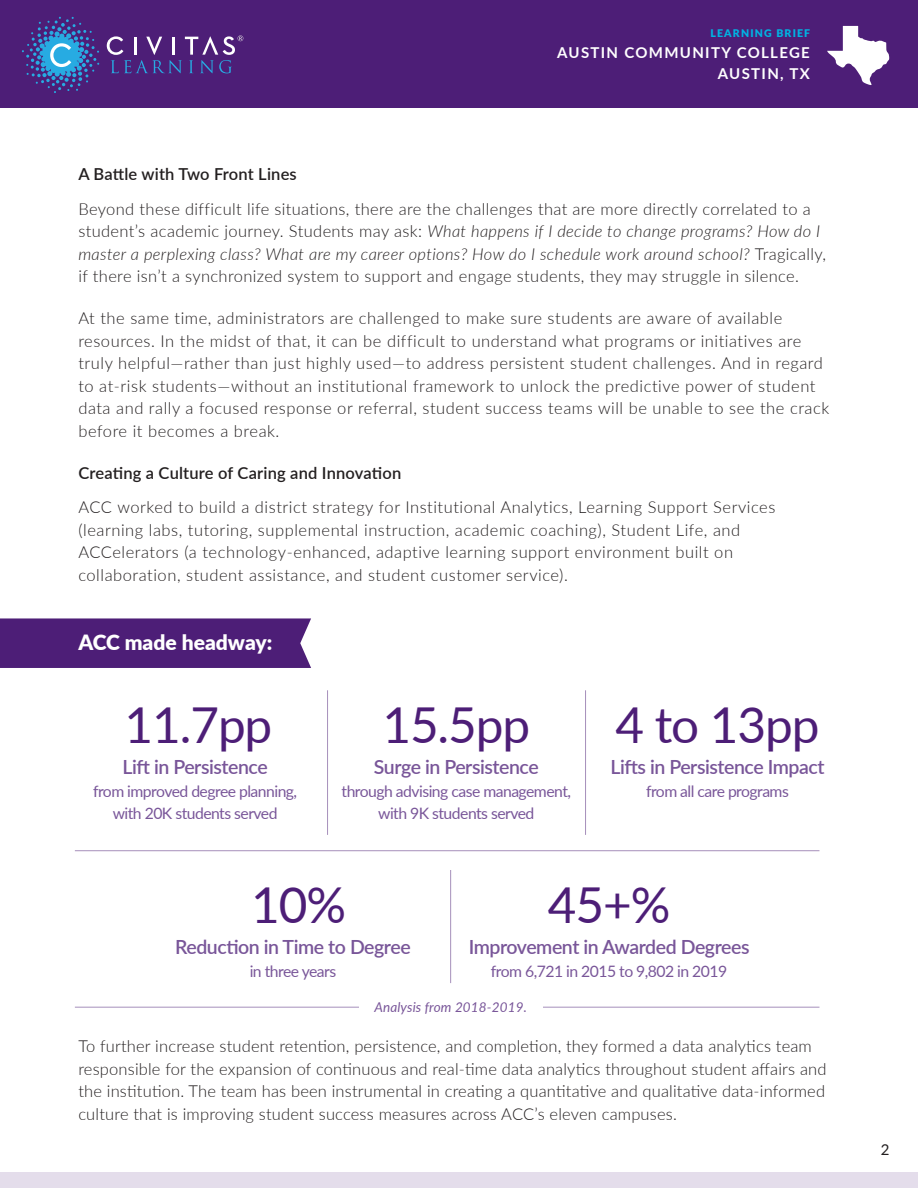
<style>
.page{position:relative;width:918px;height:1188px;background:#fff}
.page>*{position:absolute;margin:0;border:0;box-sizing:border-box;transform-origin:0 0}
.t1{font:49.5px "Lato";letter-spacing:-.02em;color:#4d1e77}
.t2{font:900 21px "Lato";color:#fff}
.t3{font:600 19.5px "Lato";letter-spacing:-.02em;color:#795699}
.page_1_-_paragraph{font:300 16.5px/22.5px "Lato";letter-spacing:.03em;color:#231f20}
.page_1_-_paragraph-2{font:300 16.5px/22.5px "Lato";letter-spacing:.01em;color:#231f20}
.page_2_-_subheads{font:600 16.5px "Lato";letter-spacing:.01em;color:#231f20}
.t4{font:15.75px/22.5px "Lato";letter-spacing:-.035em;color:#795699;text-align:center}
.t5{font:700 15px/21px "Lato";letter-spacing:.09em;color:#fff;text-align:right}
.t6{font:15px "Lato";color:#231f20}
.t7{font:italic 13.5px "Lato";letter-spacing:.01em;color:#795699}
.t8{font:900 10.5px "Lato";letter-spacing:.11em;color:#00b4e3}
.s1{font-style:italic}
</style>
<div class="page">
<div style="left:0;top:0;width:918px;height:108px;background:#4d1e77"></div>
<svg style="left:22px;top:17px;width:77px;height:76px"></svg>
<svg style="left:107px;top:35px;width:136px;height:38px"></svg>
<div style="left:0;top:618px;width:311px;height:50px;background:#4d1e77"></div>
<hr style="left:327px;top:690px;width:1px;height:145px;background:#a68fbb">
<hr style="left:450px;top:870px;width:1px;height:113px;background:#a68fbb">
<hr style="left:585px;top:690px;width:1px;height:145px;background:#a68fbb">
<svg style="left:827px;top:26px;width:62px;height:59px"></svg>
<hr style="left:75px;top:850px;width:744px;height:1px;background:#a68fbb">
<hr style="left:75px;top:1007px;width:744px;height:1px;background:#a68fbb">
<div style="left:0;top:1172px;width:918px;height:16px;background:#e4ddeb"></div>
<div style="left:359px;top:995px;width:183px;height:24px;background:#fff"></div>
<p class="t8" style="left:710px;top:25px;width:101px">LEARNING BRIEF</p>
<p class="t5" style="left:557px;top:42px;width:254px">AUSTIN COMMUNITY COLLEGE<br>AUSTIN, TX</p>
<p class="page_2_-_subheads" style="left:78px;top:162px;width:220px">A Battle with Two Front Lines</p>
<p class="page_1_-_paragraph" style="left:78px;top:197px;width:749px">Beyond these difficult life situations, there are the challenges that are more directly correlated to a student’s academic journey. Students may ask: <span class="s1">What happens if I decide to change programs? How do I master a perplexing class? What are my career options? How do I schedule work around school?</span> Tragically, if there isn’t a synchronized system to support and engage students, they may struggle in silence.</p>
<p class="page_1_-_paragraph" style="left:78px;top:307px;width:752px">At the same time, administrators are challenged to make sure students are aware of available resources. In the midst of that, it can be difficult to understand what programs or initiatives are truly helpful—rather than just highly used—to address persistent student challenges. And in regard to at-risk students—without an institutional framework to unlock the predictive power of student data and rally a focused response or referral, student success teams will be unable to see the crack before it becomes a break.</p>
<p class="page_2_-_subheads" style="left:78px;top:461px;width:325px">Creating a Culture of Caring and Innovation</p>
<p class="page_1_-_paragraph" style="left:78px;top:496px;width:699px">ACC worked to build a district strategy for Institutional Analytics, Learning Support Services (learning labs, tutoring, supplemental instruction, academic coaching), Student Life, and ACCelerators (a technology-enhanced, adaptive learning support environment built on collaboration, student assistance, and student customer service).</p>
<p class="t2" style="left:78px;top:627px;width:196px">ACC made headway:</p>
<p class="t1" style="left:125px;top:689px;width:149px">11.7pp</p>
<p class="t3" style="left:123px;top:753px;width:147px">Lift in Persistence</p>
<p class="t4" style="left:93px;top:779px;width:206px">from improved degree planning, with 20K students served</p>
<p class="t1" style="left:382px;top:689px;width:149px">15.5pp</p>
<p class="t3" style="left:374px;top:753px;width:166px">Surge in Persistence</p>
<p class="t4" style="left:342px;top:779px;width:231px">through advising case management, with 9K students served</p>
<p class="t1" style="left:616px;top:689px;width:205px">4 to 13pp</p>
<p class="t3" style="left:610px;top:753px;width:216px">Lifts in Persistence Impact</p>
<p class="t4" style="left:646px;top:779px;width:144px">from all care programs</p>
<p class="t1" style="left:251px;top:869px;width:96px">10%</p>
<p class="t3" style="left:175px;top:933px;width:237px">Reduction in Time to Degree</p>
<p class="t4" style="left:250px;top:959px;width:88px">in three years</p>
<p class="t1" style="left:548px;top:869px;width:124px">45+%</p>
<p class="t3" style="left:469px;top:933px;width:282px">Improvement in Awarded Degrees</p>
<p class="t4" style="left:491px;top:959px;width:238px">from 6,721 in 2015 to 9,802 in 2019</p>
<p class="t7" style="left:374px;top:998px;width:154px">Analysis from 2018-2019.</p>
<p class="page_1_-_paragraph-2" style="left:78px;top:1034px;width:750px">To further increase student retention, persistence, and completion, they formed a data analytics team responsible for the expansion of continuous and real-time data analytics throughout student affairs and the institution. The team has been instrumental in creating a quantitative and qualitative data-informed culture that is improving student success measures across ACC’s eleven campuses.</p>
<p class="t6" style="left:881px;top:1139px;width:10px">2</p>
</div>
